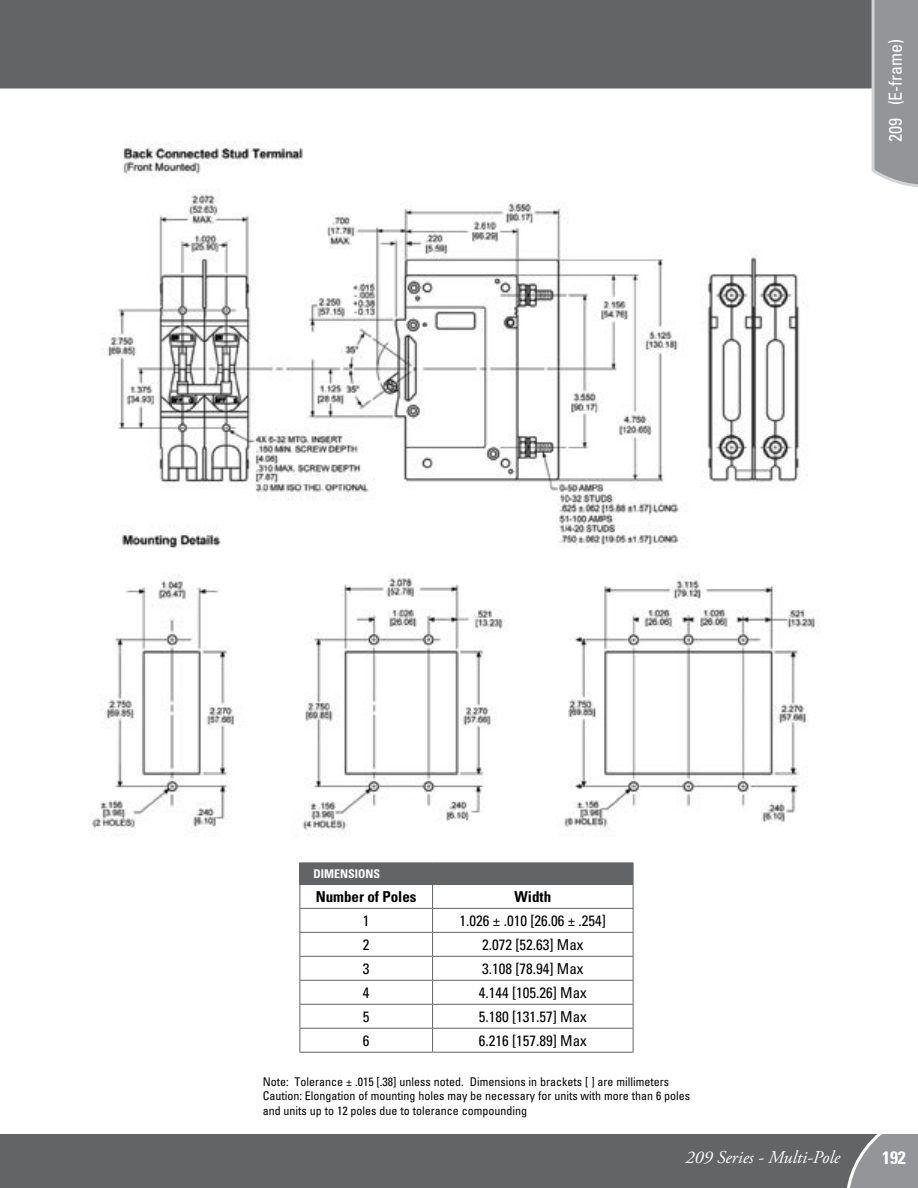
<style>
.page{position:relative;width:918px;height:1188px;background:#fff}
.page>*{position:absolute;margin:0;border:0;box-sizing:border-box;transform-origin:0 0}
.t1{font:italic 18px "Adobe Garamond Pro";color:#fff}
.t2{font:condensed 18px "Univers";letter-spacing:-.005em;color:#fff}
.t3{font:700 condensed 18px "Univers";color:#fff}
.t4{font:condensed 15px "Univers";color:#000}
.t5{font:700 condensed 15px "Univers";color:#000}
.t6{font:condensed 12px/14.4px "Univers";color:#000}
.t7{font:700 condensed 12px "Univers";color:#fff}
</style>
<div class="page">
<img style="left:88px;top:141px;width:731px;height:694px">
<div style="left:300px;top:863px;width:333px;height:21px;background:#636466"></div>
<hr style="left:300px;top:862px;width:133px;height:1px;background:#636466">
<hr style="left:433px;top:862px;width:200px;height:1px;background:#636466">
<hr style="left:300px;top:884px;width:133px;height:1px;background:#636466">
<hr style="left:433px;top:884px;width:200px;height:1px;background:#636466">
<hr style="left:300px;top:908px;width:133px;height:1px;background:#636466">
<hr style="left:433px;top:908px;width:200px;height:1px;background:#636466">
<hr style="left:300px;top:932px;width:133px;height:1px;background:#636466">
<hr style="left:433px;top:932px;width:200px;height:1px;background:#636466">
<hr style="left:300px;top:956px;width:133px;height:1px;background:#636466">
<hr style="left:433px;top:956px;width:200px;height:1px;background:#636466">
<hr style="left:300px;top:980px;width:133px;height:1px;background:#636466">
<hr style="left:433px;top:980px;width:200px;height:1px;background:#636466">
<hr style="left:300px;top:1004px;width:133px;height:1px;background:#636466">
<hr style="left:433px;top:1004px;width:200px;height:1px;background:#636466">
<hr style="left:300px;top:1028px;width:133px;height:1px;background:#636466">
<svg style="left:300px;top:885px;width:1px;height:167px"></svg>
<hr style="left:433px;top:1028px;width:200px;height:1px;background:#636466">
<svg style="left:432px;top:885px;width:1px;height:167px"></svg>
<svg style="left:633px;top:863px;width:1px;height:189px"></svg>
<hr style="left:300px;top:1052px;width:133px;height:1px;background:#636466">
<hr style="left:433px;top:1052px;width:200px;height:1px;background:#636466">
<div style="left:0;top:1134px;width:844px;height:54px;background:#636466"></div>
<svg style="left:844px;top:1134px;width:74px;height:54px;background:#8e9093"></svg>
<div style="left:0;top:0;width:870px;height:89px;background:#636466"></div>
<svg style="left:870px;top:0;width:48px;height:188px;background:#9c9ea1"></svg>
<h1 class="t2" style="left:884px;top:142px;width:104px;rotate:-90deg">209 (E-frame)</h1>
<p class="t7" style="left:313px;top:867px;width:68px">DIMENSIONS</p>
<p class="t5" style="left:316px;top:888px;width:102px">Number of Poles</p>
<p class="t5" style="left:514px;top:888px;width:38px">Width</p>
<p class="t4" style="left:363px;top:912px;width:8px">1</p>
<p class="t4" style="left:460px;top:912px;width:148px">1.026 ± .010 [26.06 ± .254]</p>
<p class="t4" style="left:363px;top:935px;width:8px">2</p>
<p class="t4" style="left:482px;top:935px;width:103px">2.072 [52.63] Max</p>
<p class="t4" style="left:363px;top:959px;width:8px">3</p>
<p class="t4" style="left:482px;top:959px;width:103px">3.108 [78.94] Max</p>
<p class="t4" style="left:363px;top:983px;width:8px">4</p>
<p class="t4" style="left:479px;top:983px;width:110px">4.144 [105.26] Max</p>
<p class="t4" style="left:363px;top:1007px;width:8px">5</p>
<p class="t4" style="left:479px;top:1007px;width:110px">5.180 [131.57] Max</p>
<p class="t4" style="left:363px;top:1031px;width:8px">6</p>
<p class="t4" style="left:479px;top:1031px;width:110px">6.216 [157.89] Max</p>
<p class="t6" style="left:263px;top:1074px;width:429px">Note: Tolerance ± .015 [.38] unless noted. Dimensions in brackets [ ] are millimeters<br>Caution: Elongation of mounting holes may be necessary for units with more than 6 poles and units up to 12 poles due to tolerance compounding</p>
<h1 class="t1" style="left:686px;top:1146px;width:156px">209 Series - Multi-Pole</h1>
<h1 class="t3" style="left:882px;top:1147px;width:25px">192</h1>
</div>
